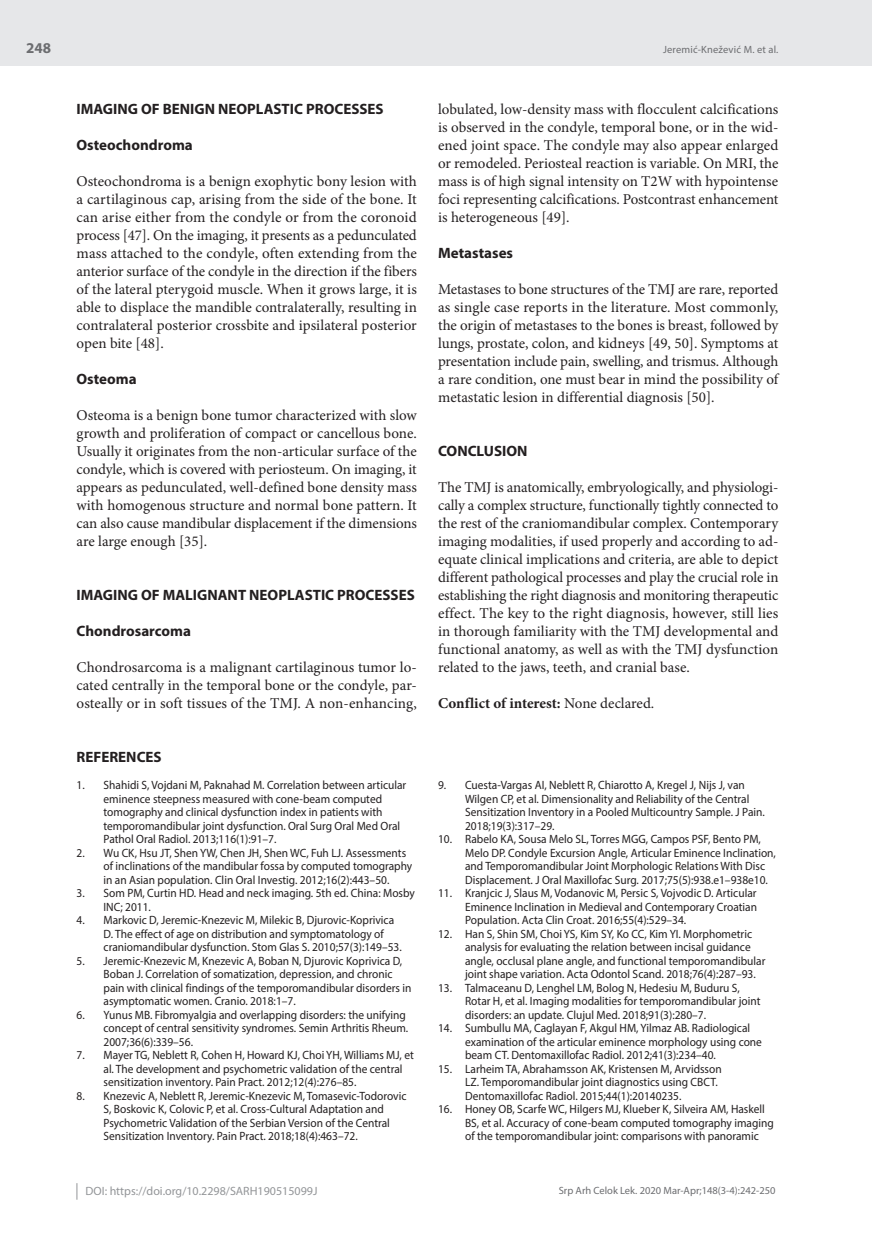
<style>
.page{position:relative;width:872px;height:1234px;background:#fff}
.page>*{position:absolute;margin:0;border:0;box-sizing:border-box;transform-origin:0 0}
.t1{font:15px/18px "Minion Pro";color:#231f20;text-align:justify}
.t2{font:700 15px "Myriad Pro";color:#231f20}
.t3{font:700 15px "Minion Pro";color:#231f20}
.t4{font:700 15px "Myriad Pro";color:#6c6d70}
.t5{font:12px/13.5px "Myriad Pro";color:#231f20;scale:.95 1}
.t6{font:12px "Myriad Pro";color:#939598}
.t7{font:10.5px "Myriad Pro";color:#6c6d70}
.s1{font-weight:400}
</style>
<div class="page">
<div style="left:0;top:0;width:872px;height:66px;background:#e6e7e9"></div>
<svg style="left:77px;top:1183px;width:1px;height:16px"></svg>
<p class="t4" style="left:26px;top:38px;width:26px">248</p>
<p class="t2" style="left:77px;top:99px;width:309px">IMAGING OF BENIGN NEOPLASTIC PROCESSES</p>
<p class="t2" style="left:77px;top:135px;width:118px">Osteochondroma</p>
<p class="t1" style="left:77px;top:172px;width:342px">Osteochondroma is a benign exophytic bony lesion with a cartilaginous cap, arising from the side of the bone. It can arise either from the condyle or from the coronoid process [47]. On the imaging, it presents as a pedunculated mass attached to the condyle, often extending from the anterior surface of the condyle in the direction if the fibers of the lateral pterygoid muscle. When it grows large, it is able to displace the mandible contralaterally, resulting in contralateral posterior crossbite and ipsilateral posterior open bite [48].</p>
<p class="t2" style="left:77px;top:369px;width:62px">Osteoma</p>
<p class="t1" style="left:77px;top:406px;width:342px">Osteoma is a benign bone tumor characterized with slow growth and proliferation of compact or cancellous bone.<br>Usually it originates from the non-articular surface of the condyle, which is covered with periosteum. On imaging, it appears as pedunculated, well-defined bone density mass with homogenous structure and normal bone pattern. It can also cause mandibular displacement if the dimensions are large enough [35].</p>
<p class="t2" style="left:77px;top:585px;width:340px">IMAGING OF MALIGNANT NEOPLASTIC PROCESSES</p>
<p class="t2" style="left:77px;top:621px;width:116px">Chondrosarcoma</p>
<p class="t1" style="left:77px;top:658px;width:342px">Chondrosarcoma is a malignant cartilaginous tumor lo&shy;cated centrally in the temporal bone or the condyle, par&shy;osteally or in soft tissues of the TMJ. A non-enhancing,</p>
<p class="t2" style="left:77px;top:747px;width:87px">REFERENCES</p>
<p class="t5" style="left:104px;top:778px;width:320px;text-indent:-27px">1. Shahidi S, Vojdani M, Paknahad M. Correlation between articular eminence steepness measured with cone-beam computed tomography and clinical dysfunction index in patients with temporomandibular joint dysfunction. Oral Surg Oral Med Oral Pathol Oral Radiol. 2013;116(1):91–7.</p>
<p class="t5" style="left:104px;top:845px;width:326px;text-indent:-27px">2. Wu CK, Hsu JT, Shen YW, Chen JH, Shen WC, Fuh LJ. Assessments of inclinations of the mandibular fossa by computed tomography in an Asian population. Clin Oral Investig. 2012;16(2):443–50.</p>
<p class="t5" style="left:104px;top:886px;width:329px;text-indent:-27px">3. Som PM, Curtin HD. Head and neck imaging. 5th ed. China: Mosby<br>INC; 2011.</p>
<p class="t5" style="left:104px;top:913px;width:315px;text-indent:-27px">4. Markovic D, Jeremic-Knezevic M, Milekic B, Djurovic-Koprivica<br>D. The effect of age on distribution and symptomatology of craniomandibular dysfunction. Stom Glas S. 2010;57(3):149–53.</p>
<p class="t5" style="left:104px;top:953px;width:325px;text-indent:-27px">5. Jeremic-Knezevic M, Knezevic A, Boban N, Djurovic Koprivica D, Boban J. Correlation of somatization, depression, and chronic pain with clinical findings of the temporomandibular disorders in asymptomatic women. Cranio. 2018:1–7.</p>
<p class="t5" style="left:104px;top:1007px;width:322px;text-indent:-27px">6. Yunus MB. Fibromyalgia and overlapping disorders: the unifying concept of central sensitivity syndromes. Semin Arthritis Rheum.<br>2007;36(6):339–56.</p>
<p class="t5" style="left:104px;top:1048px;width:328px;text-indent:-27px">7. Mayer TG, Neblett R, Cohen H, Howard KJ, Choi YH, Williams MJ, et al. The development and psychometric validation of the central sensitization inventory. Pain Pract. 2012;12(4):276–85.</p>
<p class="t5" style="left:104px;top:1088px;width:320px;text-indent:-27px">8. Knezevic A, Neblett R, Jeremic-Knezevic M, Tomasevic-Todorovic S, Boskovic K, Colovic P, et al. Cross-Cultural Adaptation and Psychometric Validation of the Serbian Version of the Central Sensitization Inventory. Pain Pract. 2018;18(4):463–72.</p>
<p class="t6" style="left:86px;top:1183px;width:233px">DOI: https://doi.org/10.2298/SARH190515099J</p>
<p class="t7" style="left:663px;top:43px;width:117px">Jeremić-Knežević M. et al.</p>
<p class="t1" style="left:438px;top:100px;width:342px">lobulated, low-density mass with flocculent calcifications is observed in the condyle, temporal bone, or in the wid&shy;ened joint space. The condyle may also appear enlarged or remodeled. Periosteal reaction is variable. On MRI, the mass is of high signal intensity on T2W with hypointense foci representing calcifications. Postcontrast enhancement is heterogeneous [49].</p>
<p class="t2" style="left:438px;top:243px;width:76px">Metastases</p>
<p class="t1" style="left:438px;top:280px;width:342px">Metastases to bone structures of the TMJ are rare, reported as single case reports in the literature. Most commonly, the origin of metastases to the bones is breast, followed by lungs, prostate, colon, and kidneys [49, 50]. Symptoms at presentation include pain, swelling, and trismus. Although a rare condition, one must bear in mind the possibility of metastatic lesion in differential diagnosis [50].</p>
<p class="t2" style="left:438px;top:441px;width:91px">CONCLUSION</p>
<p class="t1" style="left:438px;top:478px;width:342px">The TMJ is anatomically, embryologically, and physiologi&shy;cally a complex structure, functionally tightly connected to the rest of the craniomandibular complex. Contemporary imaging modalities, if used properly and according to ad&shy;equate clinical implications and criteria, are able to depict different pathological processes and play the crucial role in establishing the right diagnosis and monitoring therapeutic effect. The key to the right diagnosis, however, still lies in thorough familiarity with the TMJ developmental and functional anatomy, as well as with the TMJ dysfunction related to the jaws, teeth, and cranial base.</p>
<p class="t3" style="left:438px;top:692px;width:218px">Conflict of interest: <span class="s1">None declared.</span></p>
<p class="t5" style="left:465px;top:778px;width:317px;text-indent:-27px">9. Cuesta-Vargas AI, Neblett R, Chiarotto A, Kregel J, Nijs J, van Wilgen CP, et al. Dimensionality and Reliability of the Central Sensitization Inventory in a Pooled Multicountry Sample. J Pain.<br>2018;19(3):317–29.</p>
<p class="t5" style="left:465px;top:832px;width:329px;text-indent:-27px">10. Rabelo KA, Sousa Melo SL, Torres MGG, Campos PSF, Bento PM, Melo DP. Condyle Excursion Angle, Articular Eminence Inclination, and Temporomandibular Joint Morphologic Relations With Disc Displacement. J Oral Maxillofac Surg. 2017;75(5):938.e1–938e10.</p>
<p class="t5" style="left:465px;top:886px;width:309px;text-align:justify;text-indent:-27px">11. Kranjcic J, Slaus M, Vodanovic M, Persic S, Vojvodic D. Articular Eminence Inclination in Medieval and Contemporary Croatian Population. Acta Clin Croat. 2016;55(4):529–34.</p>
<p class="t5" style="left:465px;top:926px;width:318px;text-indent:-27px">12. Han S, Shin SM, Choi YS, Kim SY, Ko CC, Kim YI. Morphometric analysis for evaluating the relation between incisal guidance angle, occlusal plane angle, and functional temporomandibular joint shape variation. Acta Odontol Scand. 2018;76(4):287–93.</p>
<p class="t5" style="left:465px;top:980px;width:312px;text-indent:-27px">13. Talmaceanu D, Lenghel LM, Bolog N, Hedesiu M, Buduru S,<br>Rotar H, et al. Imaging modalities for temporomandibular joint disorders: an update. Clujul Med. 2018;91(3):280–7.</p>
<p class="t5" style="left:465px;top:1021px;width:314px;text-indent:-27px">14. Sumbullu MA, Caglayan F, Akgul HM, Yilmaz AB. Radiological examination of the articular eminence morphology using cone beam CT. Dentomaxillofac Radiol. 2012;41(3):234–40.</p>
<p class="t5" style="left:465px;top:1061px;width:272px;text-indent:-27px">15. Larheim TA, Abrahamsson AK, Kristensen M, Arvidsson<br>LZ. Temporomandibular joint diagnostics using CBCT.<br>Dentomaxillofac Radiol. 2015;44(1):20140235.</p>
<p class="t5" style="left:465px;top:1102px;width:326px;text-indent:-27px">16. Honey OB, Scarfe WC, Hilgers MJ, Klueber K, Silveira AM, Haskell<br>BS, et al. Accuracy of cone-beam computed tomography imaging of the temporomandibular joint: comparisons with panoramic</p>
<p class="t7" style="left:559px;top:1184px;width:218px">Srp Arh Celok Lek. 2020 Mar-Apr;148(3-4):242-250</p>
</div>
